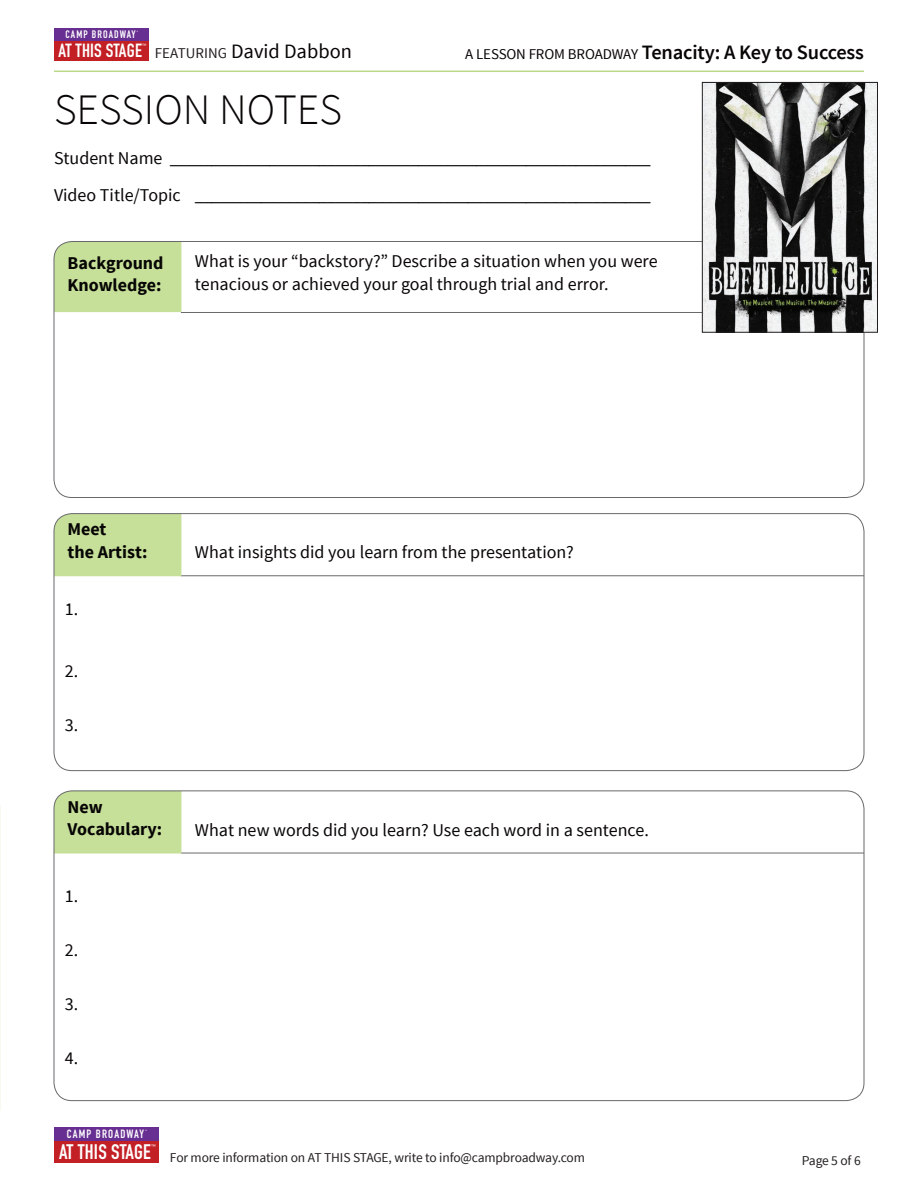
<style>
.page{position:relative;width:918px;height:1188px;background:#fff}
.page>*{position:absolute;margin:0;border:0;box-sizing:border-box;transform-origin:0 0}
.t1{font:300 43.5px "Source Sans Pro";color:#080605}
.t2{font:700 20.7px "DIN Condensed";letter-spacing:.01em;color:#fff}
.t3{font:600 20.4px "Source Sans Pro";letter-spacing:-.01em;color:#080605}
.t4{font:700 18.75px "DIN Condensed";letter-spacing:.01em;color:#fff}
.t5{font:18px/37.5px "Source Sans Pro";color:#080605}
.t6{font:700 18px/22.5px "Source Sans Pro";color:#080605}
.t7{font:13.5px "Source Sans Pro";letter-spacing:-.01em;color:#231f20}
.t8{font:700 11.85px "DIN Condensed";letter-spacing:.1em;color:#fff}
.t9{font:700 10.65px "DIN Condensed";letter-spacing:.1em;color:#fff}
.t10{font:700 4.95px "DIN Condensed";color:#fff}
.t11{font:700 4.5px "DIN Condensed";color:#fff}
.t12{font:700 1.95px "DIN Condensed";color:#fff}
.t13{font:700 1.65px "DIN Condensed";color:#fff}
.s1{font-family:"Source Sans Pro";font-weight:400;font-size:15px;color:#231f20}
.s2{font-family:"Source Sans Pro";font-weight:400;font-size:20.4px;color:#080605}
.s3{font-weight:400;font-size:15px}
</style>
<div class="page">
<hr style="left:181px;top:312px;width:683px;height:1px;background:#69696c">
<div style="left:54px;top:242px;width:127px;height:70px;background:#c6e09a"></div>
<hr style="left:181px;top:575px;width:683px;height:1px;background:#69696c">
<hr style="left:181px;top:853px;width:683px;height:1px;background:#69696c">
<div style="left:54px;top:514px;width:127px;height:62px;background:#c6e09a"></div>
<div style="left:54px;top:791px;width:127px;height:63px;background:#c6e09a"></div>
<div style="left:54px;top:1140px;width:104px;height:23px;background:#c22025"></div>
<div style="left:54px;top:1127px;width:104px;height:13px;background:#682f92"></div>
<div style="left:54px;top:40px;width:95px;height:20px;background:#c22025"></div>
<div style="left:54px;top:28px;width:95px;height:12px;background:#682f92"></div>
<hr style="left:54px;top:71px;width:810px;height:1px;background:#bbd986">
<img style="left:704px;top:84px;width:172px;height:247px">
<div style="left:702px;top:82px;width:176px;height:251px;border:1px solid #231f20"></div>
<p class="t9" style="left:66px;top:27px;width:72px">CAMP BROADWAY</p>
<p class="t13" style="left:137px;top:30px;width:3px">®</p>
<p class="t11" style="left:142px;top:42px;width:6px">™</p>
<p class="t4" style="left:59px;top:38px;width:295px">AT THIS STAGE <span class="s1">FEATURING</span> <span class="s2">David Dabbon</span></p>
<p class="t3" style="left:465px;top:39px;width:400px"><span class="s3">A LESSON FROM BROADWAY</span> Tenacity: A Key to Success</p>
<h1 class="t1" style="left:54px;top:84px;width:290px">SESSION NOTES</h1>
<p class="t5" style="left:54px;top:139px;width:598px">Student Name __________________________________________________________<br>Video Title/Topic _______________________________________________________</p>
<p class="t6" style="left:68px;top:252px;width:98px">Background<br>Knowledge:</p>
<p class="t5" style="left:195px;top:250px;width:464px;line-height:22.5px">What is your “backstory?” Describe a situation when you were tenacious or achieved your goal through trial and error.</p>
<p class="t6" style="left:68px;top:519px;width:81px">Meet<br>the Artist:</p>
<p class="t5" style="left:65px;top:591px;width:15px">1.</p>
<p class="t5" style="left:65px;top:652px;width:15px">2.</p>
<p class="t5" style="left:65px;top:706px;width:15px">3.</p>
<p class="t5" style="left:195px;top:534px;width:381px">What insights did you learn from the presentation?</p>
<p class="t6" style="left:68px;top:796px;width:96px">New<br>Vocabulary:</p>
<p class="t5" style="left:65px;top:877px;width:15px">1.</p>
<p class="t5" style="left:65px;top:931px;width:15px">2.</p>
<p class="t5" style="left:65px;top:985px;width:15px">3.</p>
<p class="t5" style="left:65px;top:1039px;width:15px">4.</p>
<p class="t5" style="left:195px;top:811px;width:455px">What new words did you learn? Use each word in a sentence.</p>
<p class="t8" style="left:67px;top:1126px;width:79px">CAMP BROADWAY</p>
<p class="t12" style="left:145px;top:1129px;width:3px">®</p>
<p class="t2" style="left:59px;top:1138px;width:93px">AT THIS STAGE</p>
<p class="t10" style="left:151px;top:1143px;width:6px">™</p>
<p class="t7" style="left:170px;top:1150px;width:416px">For more information on AT THIS STAGE, write to info@campbroadway.com</p>
<p class="t7" style="left:802px;top:1152px;width:60px">Page 5 of 6</p>
</div>
